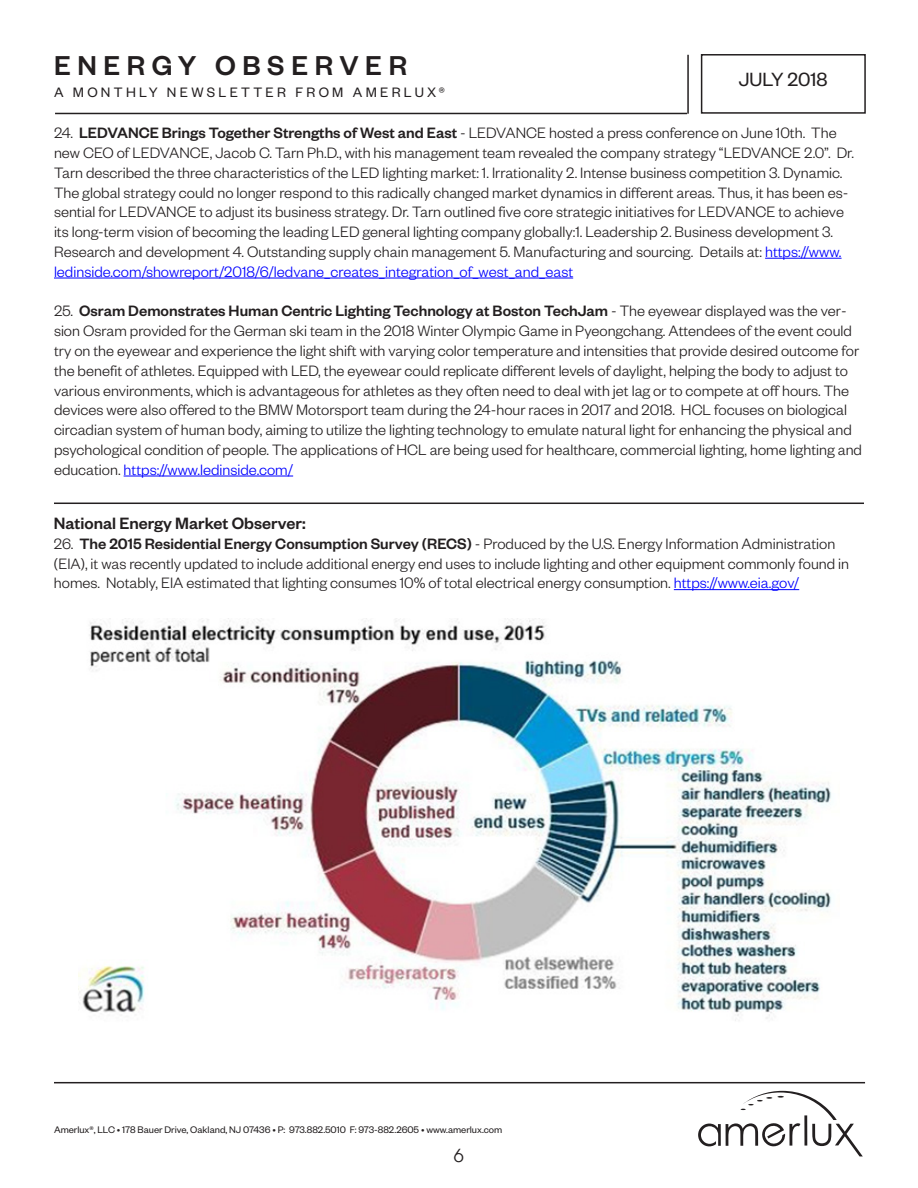
<style>
.page{position:relative;width:918px;height:1188px;background:#fff}
.page>*{position:absolute;margin:0;border:0;box-sizing:border-box;transform-origin:0 0}
.t1{font:500 30px "Founders Grotesk";letter-spacing:.22em;color:#231f20}
.t2{font:21px "Founders Grotesk";color:#231f20}
.t3{font:500 18px "Founders Grotesk";color:#231f20}
.t4{font:18px "Avant Garde";color:#231f20}
.t5{font:300 16.5px/19.8px "Founders Grotesk";color:#231f20}
.t6{font:15px "Founders Grotesk";letter-spacing:.22em;color:#231f20}
.t7{font:10.5px "Founders Grotesk";color:#231f20}
.s1{font-weight:500}
.s2{color:#00f}
</style>
<div class="page">
<hr style="left:54px;top:1082px;width:811px;height:1px;background:#231f20">
<hr style="left:687px;top:55px;width:2px;height:59px;background:#231f20">
<hr style="left:55px;top:113px;width:632px;height:1px;background:#231f20">
<div style="left:701px;top:54px;width:165px;height:60px;border:2px solid #231f20"></div>
<svg style="left:698px;top:1091px;width:165px;height:65px"></svg>
<hr style="left:765px;top:258px;width:77px;height:1px;background:#00f">
<hr style="left:54px;top:278px;width:519px;height:1px;background:#00f">
<hr style="left:124px;top:476px;width:169px;height:1px;background:#00f">
<hr style="left:674px;top:589px;width:125px;height:1px;background:#00f">
<hr style="left:54px;top:503px;width:810px;height:1px;background:#231f20">
<img style="left:79px;top:618px;width:753px;height:403px">
<h1 class="t1" style="left:54px;top:47px;width:355px">ENERGY OBSERVER</h1>
<p class="t6" style="left:54px;top:83px;width:392px">A MONTHLY NEWSLETTER FROM AMERLUX®</p>
<p class="t2" style="left:739px;top:67px;width:90px">JULY 2018</p>
<p class="t5" style="left:54px;top:122px;width:802px">24. <span class="s1">LEDVANCE Brings Together Strengths of West and East</span> - LEDVANCE hosted a press conference on June 10th. The new CEO of LEDVANCE, Jacob C. Tarn Ph.D., with his management team revealed the company strategy “LEDVANCE 2.0”. Dr.<br>Tarn described the three characteristics of the LED lighting market: 1. Irrationality 2. Intense business competition 3. Dynamic.<br>The global strategy could no longer respond to this radically changed market dynamics in different areas. Thus, it has been es&shy;sential for LEDVANCE to adjust its business strategy. Dr. Tarn outlined five core strategic initiatives for LEDVANCE to achieve its long-term vision of becoming the leading LED general lighting company globally:1. Leadership 2. Business development 3.<br>Research and development 4. Outstanding supply chain management 5. Manufacturing and sourcing. Details at: <span class="s2">https://www. ledinside.com/showreport/2018/6/ledvane_creates_integration_of_west_and_east</span></p>
<p class="t5" style="left:54px;top:300px;width:810px">25. <span class="s1">Osram Demonstrates Human Centric Lighting Technology at Boston TechJam</span> - The eyewear displayed was the ver&shy;sion Osram provided for the German ski team in the 2018 Winter Olympic Game in Pyeongchang. Attendees of the event could try on the eyewear and experience the light shift with varying color temperature and intensities that provide desired outcome for the benefit of athletes. Equipped with LED, the eyewear could replicate different levels of daylight, helping the body to adjust to various environments, which is advantageous for athletes as they often need to deal with jet lag or to compete at off hours. The devices were also offered to the BMW Motorsport team during the 24-hour races in 2017 and 2018. HCL focuses on biological circadian system of human body, aiming to utilize the lighting technology to emulate natural light for enhancing the physical and psychological condition of people. The applications of HCL are being used for healthcare, commercial lighting, home lighting and education. <span class="s2">https://www.ledinside.com/</span></p>
<p class="t3" style="left:54px;top:512px;width:253px">National Energy Market Observer:</p>
<p class="t5" style="left:54px;top:533px;width:797px">26. <span class="s1">The 2015 Residential Energy Consumption Survey (RECS)</span> - Produced by the U.S. Energy Information Administration (EIA), it was recently updated to include additional energy end uses to include lighting and other equipment commonly found in homes. Notably, EIA estimated that lighting consumes 10% of total electrical energy consumption. <span class="s2">https://www.eia.gov/</span></p>
<p class="t7" style="left:54px;top:1123px;width:450px">Amerlux®, LLC • 178 Bauer Drive, Oakland, NJ 07436 • P: 973.882.5010 F: 973-882.2605 • www.amerlux.com</p>
<p class="t4" style="left:454px;top:1145px;width:11px">6</p>
</div>
